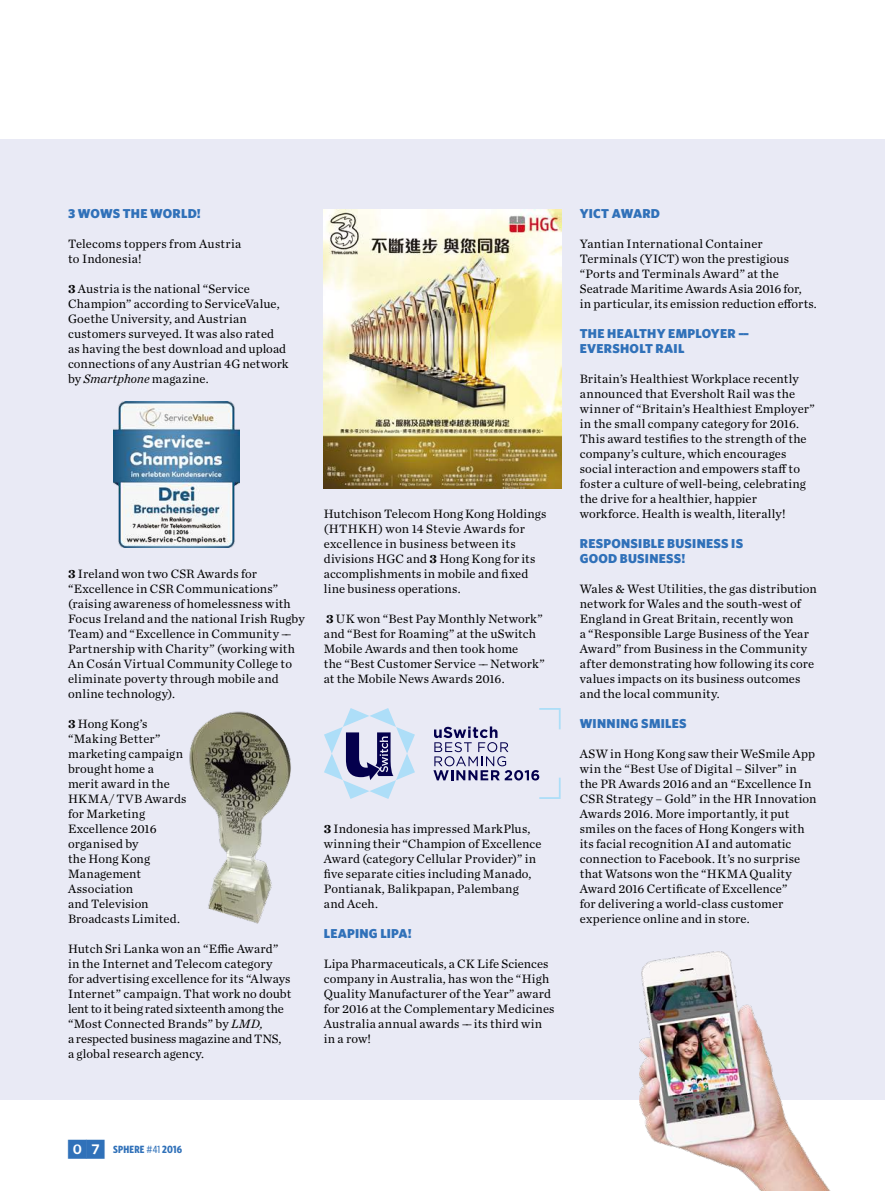
<style>
.page{position:relative;width:885px;height:1191px;background:#fff}
.page>*{position:absolute;margin:0;border:0;box-sizing:border-box;transform-origin:0 0}
.t1{font:900 12.9px/15px "Whitney";letter-spacing:.02em;color:#3071b9}
.t2{font:12.6px/15px "Chronicle Text G1";letter-spacing:.01em;color:#000}
.t3{font:700 10.5px "Whitney Condensed";letter-spacing:.02em;color:#3071b9}
.s1{font-weight:700}
.s2{font-style:italic}
.s3{font-family:"Whitney Index Black Square Bd";font-weight:400;font-size:22.5px}
.s4{font-weight:500}
</style>
<div class="page">
<div style="left:0;top:139px;width:884px;height:960px;background:#e9eaf5"></div>
<img style="left:113px;top:402px;width:126px;height:145px">
<img style="left:324px;top:210px;width:237px;height:278px">
<img style="left:189px;top:711px;width:102px;height:213px">
<svg style="left:324px;top:708px;width:91px;height:91px"></svg>
<svg style="left:433px;top:708px;width:127px;height:91px"></svg>
<img style="left:639px;top:951px;width:197px;height:240px">
<p class="t1" style="left:68px;top:206px;width:134px">3 WOWS THE WORLD!</p>
<p class="t2" style="left:68px;top:236px;width:175px">Telecoms toppers from Austria to Indonesia!</p>
<p class="t2" style="left:68px;top:281px;width:222px"><span class="s1">3</span> Austria is the national “Service Champion” according to ServiceValue, Goethe University, and Austrian customers surveyed. It was also rated as having the best download and upload connections of any Austrian 4G network by <span class="s2">Smartphone</span> magazine.</p>
<p class="t2" style="left:68px;top:566px;width:238px"><span class="s1">3</span> Ireland won two CSR Awards for “Excellence in CSR Communications” (raising awareness of homelessness with Focus Ireland and the national Irish Rugby Team) and “Excellence in Community –– Partnership with Charity” (working with An Cosán Virtual Community College to eliminate poverty through mobile and online technology).</p>
<p class="t2" style="left:68px;top:716px;width:120px"><span class="s1">3</span> Hong Kong’s “Making Better” marketing campaign brought home a merit award in the<br>HKMA/ TVB Awards for Marketing<br>Excellence 2016 organised by<br>the Hong Kong<br>Management<br>Association<br>and Television<br>Broadcasts Limited.</p>
<p class="t2" style="left:68px;top:941px;width:225px">Hutch Sri Lanka won an “Effie Award” in the Internet and Telecom category for advertising excellence for its “Always Internet” campaign. That work no doubt lent to it being rated sixteenth among the “Most Connected Brands” by <span class="s2">LMD,<br></span>a respected business magazine and TNS,<br>a global research agency.</p>
<p class="t2" style="left:324px;top:506px;width:224px">Hutchison Telecom Hong Kong Holdings (HTHKH) won 14 Stevie Awards for excellence in business between its divisions HGC and <span class="s1">3</span> Hong Kong for its accomplishments in mobile and fixed line business operations.</p>
<p class="t2" style="left:324px;top:611px;width:222px"><span class="s1">3</span> UK won “Best Pay Monthly Network” and “Best for Roaming” at the uSwitch Mobile Awards and then took home<br>the “Best Customer Service –– Network” at the Mobile News Awards 2016.</p>
<p class="t2" style="left:324px;top:821px;width:219px"><span class="s1">3</span> Indonesia has impressed MarkPlus, winning their “Champion of Excellence Award (category Cellular Provider)” in five separate cities including Manado, Pontianak, Balikpapan, Palembang and Aceh.</p>
<p class="t1" style="left:324px;top:926px;width:89px">LEAPING LIPA!</p>
<p class="t2" style="left:324px;top:956px;width:232px">Lipa Pharmaceuticals, a CK Life Sciences company in Australia, has won the “High Quality Manufacturer of the Year” award for 2016 at the Complementary Medicines Australia annual awards –– its third win in a row!</p>
<p class="t1" style="left:579px;top:206px;width:82px">YICT AWARD</p>
<p class="t2" style="left:579px;top:236px;width:238px">Yantian International Container Terminals (YICT) won the prestigious “Ports and Terminals Award” at the Seatrade Maritime Awards Asia 2016 for,<br>in particular, its emission reduction efforts.</p>
<p class="t1" style="left:579px;top:326px;width:171px">THE HEALTHY EMPLOYER ––<br>EVERSHOLT RAIL</p>
<p class="t2" style="left:579px;top:371px;width:236px">Britain’s Healthiest Workplace recently announced that Eversholt Rail was the winner of “Britain’s Healthiest Employer” in the small company category for 2016.<br>This award testifies to the strength of the company’s culture, which encourages social interaction and empowers staff to foster a culture of well-being, celebrating the drive for a healthier, happier workforce. Health is wealth, literally!</p>
<p class="t1" style="left:579px;top:536px;width:165px">RESPONSIBLE BUSINESS IS<br>GOOD BUSINESS!</p>
<p class="t2" style="left:579px;top:581px;width:238px">Wales &amp; West Utilities, the gas distribution network for Wales and the south-west of England in Great Britain, recently won<br>a “Responsible Large Business of the Year Award” from Business in the Community after demonstrating how following its core values impacts on its business outcomes and the local community.</p>
<p class="t1" style="left:579px;top:716px;width:108px">WINNING SMILES</p>
<p class="t2" style="left:579px;top:746px;width:238px">ASW in Hong Kong saw their WeSmile App win the “Best Use of Digital – Silver” in the PR Awards 2016 and an “Excellence In CSR Strategy – Gold” in the HR Innovation Awards 2016. More importantly, it put smiles on the faces of Hong Kongers with its facial recognition AI and automatic connection to Facebook. It’s no surprise that Watsons won the “HKMA Quality Award 2016 Certificate of Excellence”<br>for delivering a world-class customer experience online and in store.</p>
<p class="t3" style="left:66px;top:1143px;width:117px"><span class="s3">07</span> SPHERE <span class="s4">#41</span> 2016</p>
</div>
